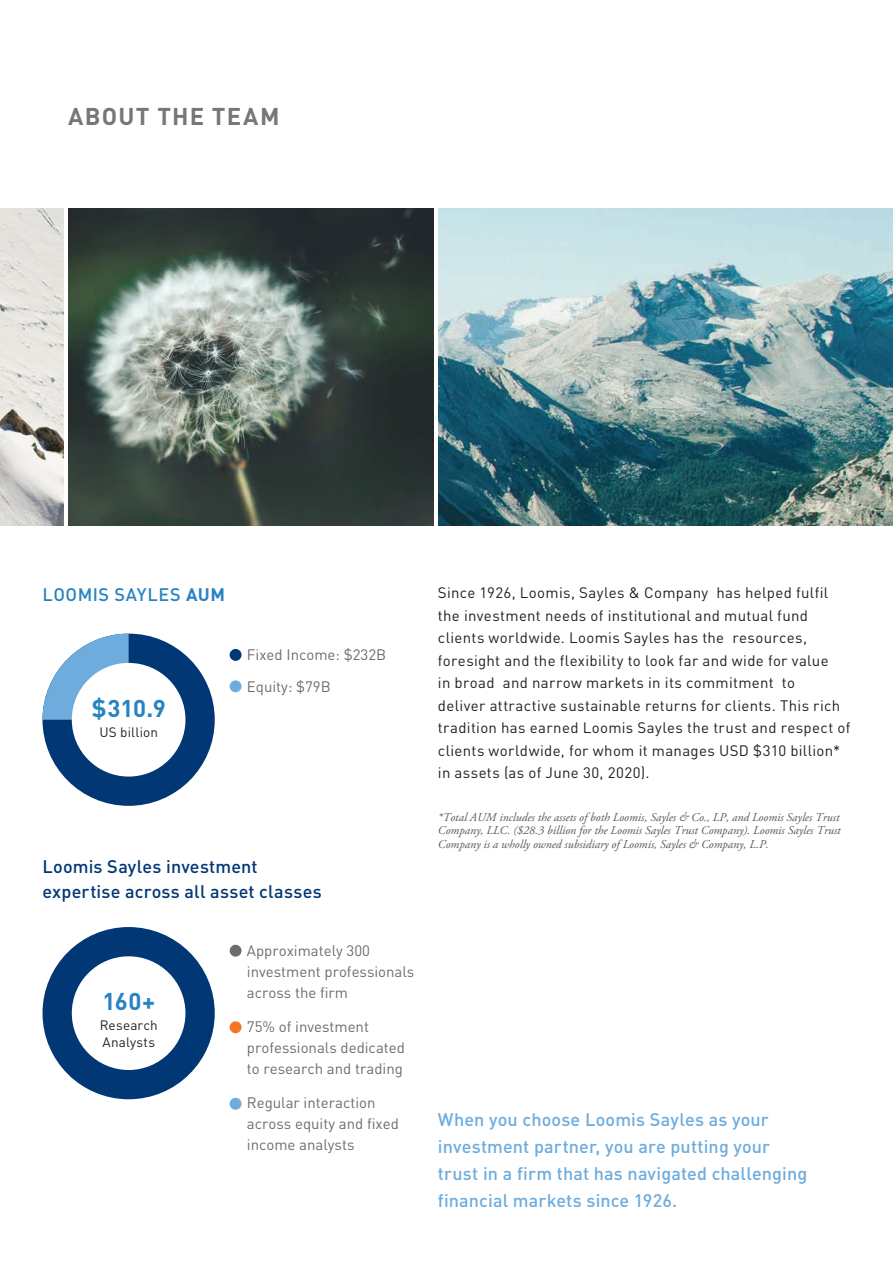
<style>
.page{position:relative;width:893px;height:1263px;background:#fff}
.page>*{position:absolute;margin:0;border:0;box-sizing:border-box;transform-origin:0 0}
.t1{font:700 24px "DINOT";letter-spacing:.05em;color:#77777a}
.t2{font:700 24px "DINOT";letter-spacing:-.01em;color:#2883c3}
.t3{font:500 18px/27px "DINOT";letter-spacing:.005em;color:#6eacdd}
.t4{font:500 18px/25.5px "DINOT";letter-spacing:.01em;color:#013775}
.t5{font:500 18px "DINOT";letter-spacing:.03em;color:#2883c3}
.t6{font:15px/22.5px "DINOT";letter-spacing:.02em;color:#231f20}
.t7{font:15px/21px "DINOT";color:#6c6d70}
.t8{font:13.5px/16.5px "DINOT";letter-spacing:.015em;color:#231f20}
.t9{font:italic 12px/13.5px "Adobe Garamond Pro";color:#57585a;text-align:justify}
.s1{font-weight:700}
</style>
<div class="page">
<img style="left:438px;top:208px;width:455px;height:318px">
<img style="left:0;top:208px;width:434px;height:318px">
<hr style="left:64px;top:204px;width:3px;height:329px;background:#fff">
<div style="left:43px;top:927px;width:172px;height:172px;background:#013775;border-radius:50%"></div>
<div style="left:72px;top:956px;width:113px;height:114px;background:#fff;border-radius:50%"></div>
<div style="left:43px;top:634px;width:172px;height:172px;background:#013775;border-radius:50%"></div>
<svg style="left:43px;top:634px;width:86px;height:86px"></svg>
<div style="left:72px;top:663px;width:113px;height:113px;background:#fff;border-radius:50%"></div>
<div style="left:230px;top:649px;width:12px;height:12px;background:#013775;border-radius:50%"></div>
<div style="left:230px;top:945px;width:12px;height:12px;background:#6c6d70;border-radius:50%"></div>
<div style="left:230px;top:680px;width:12px;height:12px;background:#6eacdd;border-radius:50%"></div>
<div style="left:230px;top:1021px;width:12px;height:12px;background:#f57523;border-radius:50%"></div>
<div style="left:230px;top:1098px;width:12px;height:12px;background:#6eacdd;border-radius:50%"></div>
<h1 class="t1" style="left:68px;top:100px;width:213px">ABOUT THE TEAM</h1>
<p class="t5" style="left:43px;top:583px;width:184px">LOOMIS SAYLES <span class="s1">AUM</span></p>
<h1 class="t2" style="left:92px;top:693px;width:75px">$310.9</h1>
<p class="t8" style="left:100px;top:724px;width:60px">US billion</p>
<p class="t7" style="left:247px;top:639px;width:141px;line-height:31.7px">Fixed Income: $232B<br>Equity: $79B</p>
<p class="t4" style="left:43px;top:853px;width:281px">Loomis Sayles investment expertise across all asset classes</p>
<h1 class="t2" style="left:103px;top:985px;width:54px">160+</h1>
<p class="t8" style="left:100px;top:1017px;width:60px">Research<br>Analysts</p>
<p class="t7" style="left:247px;top:940px;width:169px">Approximately 300 investment professionals across the firm</p>
<p class="t7" style="left:247px;top:1016px;width:160px">75% of investment professionals dedicated to research and trading</p>
<p class="t7" style="left:247px;top:1091px;width:153px">Regular interaction across equity and fixed income analysts</p>
<p class="t6" style="left:438px;top:581px;width:414px">Since 1926, Loomis, Sayles &amp; Company has helped fulfil the investment needs of institutional and mutual fund clients worldwide. Loomis Sayles has the resources, foresight and the flexibility to look far and wide for value<br>in broad and narrow markets in its commitment to<br>deliver attractive sustainable returns for clients. This rich tradition has earned Loomis Sayles the trust and respect of clients worldwide, for whom it manages USD $310 billion* in assets (as of June 30, 2020).</p>
<p class="t9" style="left:438px;top:811px;width:404px">*Total AUM includes the assets of both Loomis, Sayles &amp; Co., LP, and Loomis Sayles Trust Company, LLC. ($28.3 billion for the Loomis Sayles Trust Company). Loomis Sayles Trust Company is a wholly owned subsidiary of Loomis, Sayles &amp; Company, L.P.</p>
<p class="t3" style="left:438px;top:1105px;width:371px">When you choose Loomis Sayles as your investment partner, you are putting your trust in a firm that has navigated challenging financial markets since 1926.</p>
</div>
